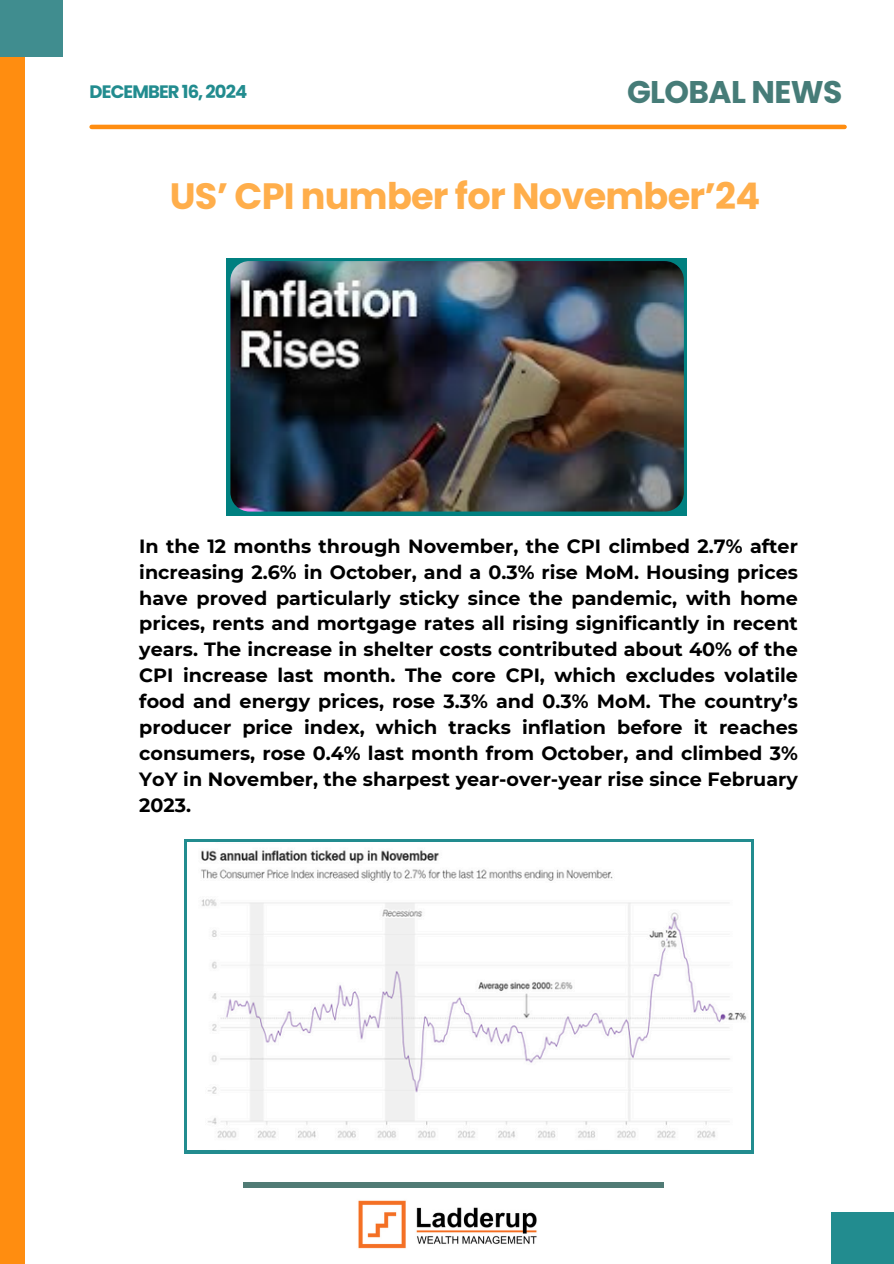
<style>
.page{position:relative;width:894px;height:1264px;background:#fff}
.page>*{position:absolute;margin:0;border:0;box-sizing:border-box;transform-origin:0 0}
.t1{font:700 36.6px "Poppins";letter-spacing:-.02em;color:#ffae4b}
.t2{font:700 31.35px "Poppins";letter-spacing:-.02em;color:#467c78}
.t3{font:700 19.2px/25.8px "Montserrat";color:#000;text-align:justify}
.t4{font:700 18px "Poppins";letter-spacing:-.05em;color:#228c8f}
</style>
<div class="page">
<div style="left:0;top:0;width:24px;height:1263px;background:#ff8d10"></div>
<div style="left:0;top:0;width:63px;height:56px;background:#408d8f"></div>
<div style="left:831px;top:1212px;width:62px;height:51px;background:#228c8f"></div>
<hr style="left:92px;top:125px;width:752px;height:4px;background:#ff8d10">
<img style="left:358px;top:1200px;width:179px;height:49px">
<div style="left:243px;top:1182px;width:420px;height:6px;background:#507b75"></div>
<div style="left:226px;top:258px;width:460px;height:257px;background:linear-gradient(to right,#018181,#007e7e)"></div>
<img style="left:230px;top:261px;width:453px;height:250px;border-radius:19px">
<svg style="left:184px;top:839px;width:569px;height:314px;fill:#228c8f"></svg>
<img style="left:187px;top:842px;width:563px;height:307px">
<p class="t4" style="left:90px;top:79px;width:159px">DECEMBER 16, 2024</p>
<p class="t2" style="left:627px;top:70px;width:217px">GLOBAL NEWS</p>
<h2 class="t1" style="left:170px;top:171px;width:591px">US’ CPI number for November’24</h2>
<p class="t3" style="left:139px;top:533px;width:660px">In the 12 months through November, the CPI climbed 2.7% after increasing 2.6% in October, and a 0.3% rise MoM. Housing prices have proved particularly sticky since the pandemic, with home prices, rents and mortgage rates all rising significantly in recent years. The increase in shelter costs contributed about 40% of the CPI increase last month. The core CPI, which excludes volatile food and energy prices, rose 3.3% and 0.3% MoM. The country’s producer price index, which tracks inflation before it reaches consumers, rose 0.4% last month from October, and climbed 3% YoY in November, the sharpest year-over-year rise since February 2023.</p>
</div>
